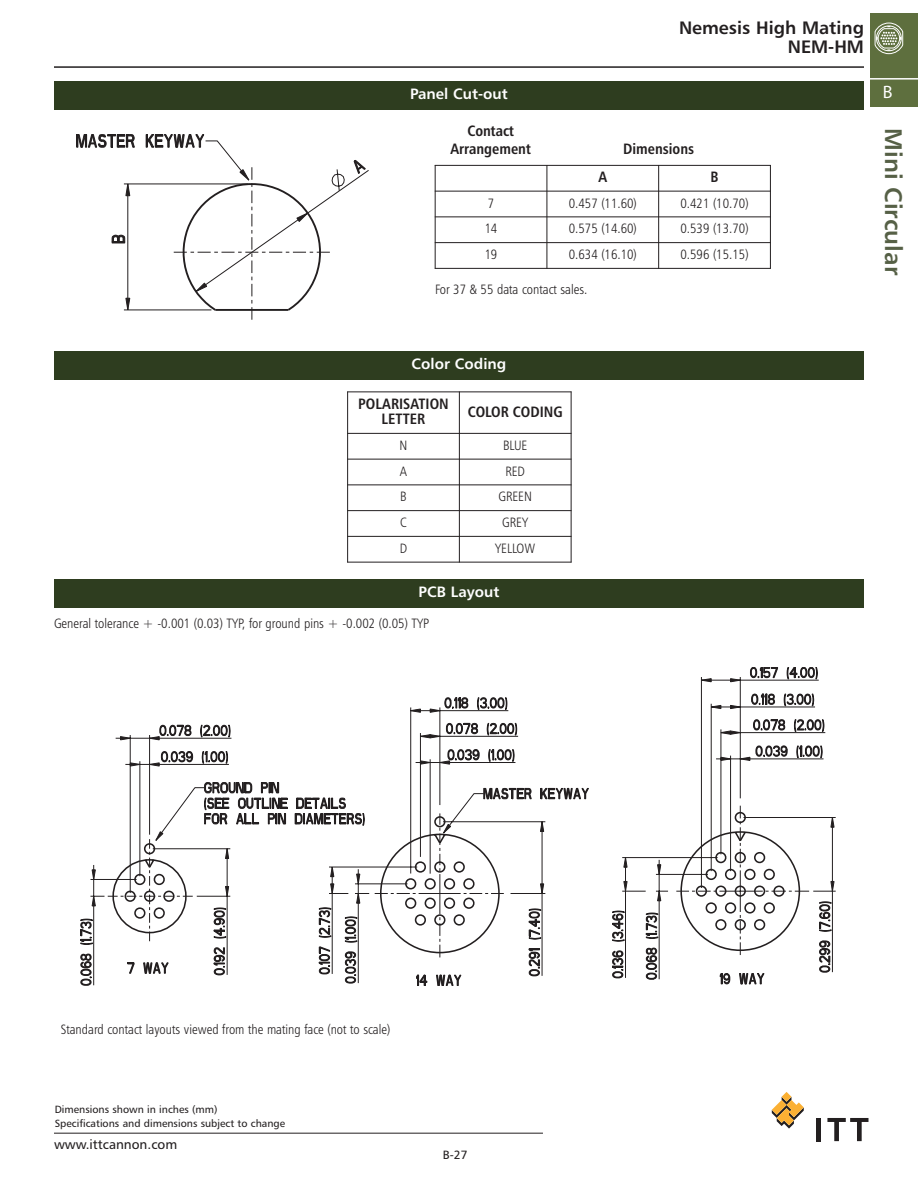
<style>
.page{position:relative;width:918px;height:1188px;background:#fff}
.page>*{position:absolute;margin:0;border:0;box-sizing:border-box;transform-origin:0 0}
.t1{font:24px "Humanist 777 BT Bold B";color:#566046}
.t2{font:18px/19.5px "Humanist 777 BT Bold B";color:#231f20;text-align:right}
.t3{font:700 18px "Helvetica LT Std";color:#fff}
.t4{font:15px/15px "Humanist 777 BT Bold Condensed B";color:#231f20;text-align:center}
.t5{font:15px "Humanist 777 BT Bold B";color:#fff}
.t6{font:13.5px "Humanist 777 BT Light Condensed B";color:#231f20}
.t7{font:13.35px "Humanist 777 BT Roman B";color:#231f20}
.t8{font:12px "Humanist 777 BT Roman B";color:#231f20}
.t9{font:10.5px/14.9px "Humanist 777 BT Roman B";color:#231f20}
</style>
<div class="page">
<hr style="left:54px;top:1133px;width:489px;height:1px;background:#231f20">
<hr style="left:54px;top:66px;width:810px;height:2px;background:#231f20">
<div style="left:871px;top:13px;width:47px;height:94px;background:#5e6f3e"></div>
<hr style="left:871px;top:78px;width:47px;height:2px;background:#fff">
<svg style="left:874px;top:22px;width:29px;height:32px"></svg>
<svg style="left:112px;top:235px;width:13px;height:8px"></svg>
<svg style="left:125px;top:298px;width:5px;height:12px"></svg>
<svg style="left:125px;top:183px;width:5px;height:13px"></svg>
<svg style="left:76px;top:134px;width:59px;height:14px"></svg>
<hr style="left:124px;top:184px;width:124px;height:1px;background:#231f20">
<hr style="left:124px;top:310px;width:87px;height:1px;background:#231f20">
<hr style="left:128px;top:184px;width:1px;height:126px;background:#231f20">
<svg style="left:146px;top:134px;width:223px;height:186px"></svg>
<hr style="left:215px;top:309px;width:73px;height:2px;background:#231f20">
<div style="left:54px;top:81px;width:810px;height:29px;background:#2e3d1f"></div>
<div style="left:54px;top:351px;width:810px;height:29px;background:#2e3d1f"></div>
<div style="left:54px;top:579px;width:810px;height:29px;background:#2e3d1f"></div>
<hr style="left:435px;top:165px;width:1px;height:104px;background:#231f20">
<hr style="left:547px;top:165px;width:1px;height:104px;background:#231f20">
<hr style="left:658px;top:165px;width:1px;height:104px;background:#231f20">
<hr style="left:770px;top:165px;width:1px;height:104px;background:#231f20">
<hr style="left:435px;top:165px;width:336px;height:1px;background:#231f20">
<hr style="left:435px;top:191px;width:336px;height:1px;background:#231f20">
<hr style="left:435px;top:216px;width:336px;height:1px;background:#231f20">
<hr style="left:435px;top:242px;width:336px;height:1px;background:#231f20">
<hr style="left:435px;top:268px;width:336px;height:1px;background:#231f20">
<hr style="left:347px;top:392px;width:1px;height:170px;background:#231f20">
<hr style="left:459px;top:392px;width:1px;height:170px;background:#231f20">
<hr style="left:571px;top:392px;width:1px;height:170px;background:#231f20">
<hr style="left:347px;top:392px;width:225px;height:1px;background:#231f20">
<hr style="left:347px;top:433px;width:225px;height:1px;background:#231f20">
<hr style="left:347px;top:459px;width:225px;height:1px;background:#231f20">
<hr style="left:347px;top:484px;width:225px;height:1px;background:#231f20">
<hr style="left:347px;top:510px;width:225px;height:1px;background:#231f20">
<hr style="left:347px;top:536px;width:225px;height:1px;background:#231f20">
<hr style="left:347px;top:562px;width:225px;height:1px;background:#231f20">
<svg style="left:81px;top:954px;width:9px;height:32px"></svg>
<svg style="left:81px;top:919px;width:9px;height:26px"></svg>
<svg style="left:750px;top:667px;width:28px;height:10px"></svg>
<svg style="left:787px;top:667px;width:31px;height:10px"></svg>
<svg style="left:90px;top:677px;width:746px;height:309px"></svg>
<svg style="left:112px;top:811px;width:689px;height:143px"></svg>
<svg style="left:772px;top:1092px;width:32px;height:37px"></svg>
<hr style="left:816px;top:1118px;width:4px;height:23px;background:#231f20">
<svg style="left:827px;top:1118px;width:41px;height:23px"></svg>
<p class="t5" style="left:410px;top:88px;width:99px">Panel Cut-out</p>
<p class="t4" style="left:450px;top:123px;width:82px;line-height:18px">Contact<br>Arrangement</p>
<h2 class="t2" style="left:679px;top:19px;width:186px">Nemesis High Mating<br>NEM-HM</h2>
<p class="t4" style="left:623px;top:142px;width:73px">Dimensions</p>
<p class="t4" style="left:598px;top:171px;width:10px">A</p>
<p class="t4" style="left:711px;top:171px;width:9px">B</p>
<p class="t6" style="left:488px;top:198px;width:8px">7</p>
<p class="t6" style="left:569px;top:198px;width:70px">0.457 (11.60)</p>
<p class="t6" style="left:680px;top:198px;width:70px">0.421 (10.70)</p>
<p class="t6" style="left:485px;top:223px;width:14px">14</p>
<p class="t6" style="left:569px;top:223px;width:70px">0.575 (14.60)</p>
<p class="t6" style="left:680px;top:223px;width:70px">0.539 (13.70)</p>
<p class="t6" style="left:485px;top:249px;width:14px">19</p>
<p class="t6" style="left:569px;top:249px;width:70px">0.634 (16.10)</p>
<p class="t6" style="left:680px;top:249px;width:70px">0.596 (15.15)</p>
<p class="t6" style="left:435px;top:284px;width:154px">For 37 &amp; 55 data contact sales.</p>
<h2 class="t3" style="left:883px;top:86px;width:11px">B</h2>
<h1 class="t1" style="left:903px;top:128px;width:148px;rotate:90deg">Mini Circular</h1>
<p class="t5" style="left:412px;top:358px;width:96px">Color Coding</p>
<p class="t4" style="left:358px;top:398px;width:92px">POLARISATION<br>LETTER</p>
<p class="t4" style="left:468px;top:405px;width:97px">COLOR CODING</p>
<p class="t6" style="left:400px;top:440px;width:9px">N</p>
<p class="t6" style="left:503px;top:440px;width:26px">BLUE</p>
<p class="t6" style="left:400px;top:466px;width:9px">A</p>
<p class="t6" style="left:505px;top:466px;width:21px">RED</p>
<p class="t6" style="left:400px;top:491px;width:8px">B</p>
<p class="t6" style="left:498px;top:491px;width:35px">GREEN</p>
<p class="t6" style="left:400px;top:517px;width:8px">C</p>
<p class="t6" style="left:502px;top:517px;width:27px">GREY</p>
<p class="t6" style="left:400px;top:543px;width:9px">D</p>
<p class="t6" style="left:495px;top:543px;width:42px">YELLOW</p>
<p class="t5" style="left:419px;top:586px;width:82px">PCB Layout</p>
<p class="t6" style="left:54px;top:618px;width:377px">General tolerance + -0.001 (0.03) TYP, for ground pins + -0.002 (0.05) TYP</p>
<p class="t6" style="left:61px;top:1024px;width:331px">Standard contact layouts viewed from the mating face (not to scale)</p>
<p class="t9" style="left:55px;top:1102px;width:232px">Dimensions shown in inches (mm)<br>Specifications and dimensions subject to change</p>
<p class="t7" style="left:54px;top:1139px;width:125px">www.ittcannon.com</p>
<p class="t8" style="left:443px;top:1150px;width:26px">B-27</p>
</div>
